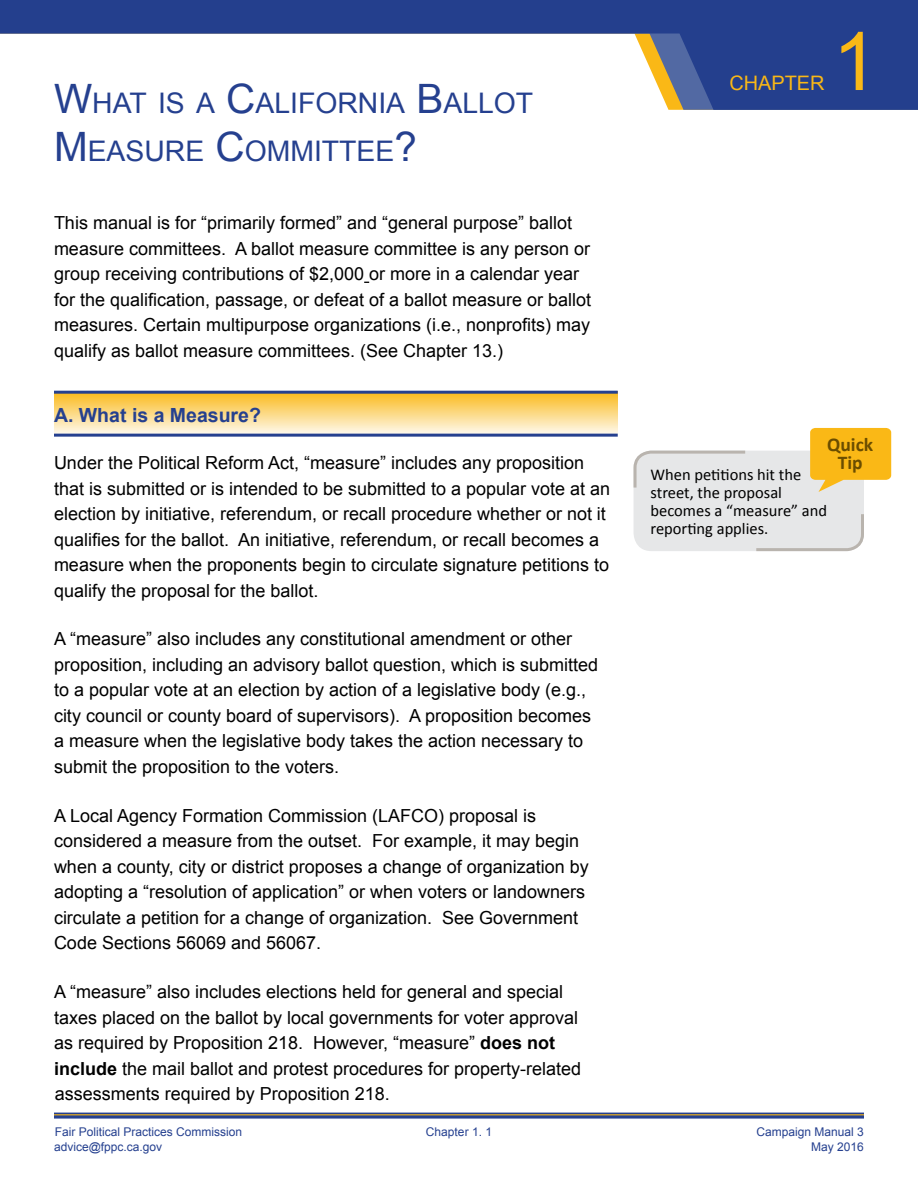
<style>
.page{position:relative;width:918px;height:1188px;background:#fff}
.page>*{position:absolute;margin:0;border:0;box-sizing:border-box;transform-origin:0 0}
.t1{font:81px "Arial";color:#fab816}
.t2{font:28.35px/48.6px "Arial";color:#25408f}
.t3{font:19.95px "Arial";color:#fab816}
.t4{font:700 19.5px "Arial";color:#25408f}
.t5{font:700 19.5px/18px "Calibri";color:#6a4d00;text-align:center}
.t6{font:18px/25.5px "Arial";color:#000}
.t7{font:16.5px/18px "Calibri";color:#000}
.t8{font:12px/15px "Arial";color:#25408f}
.s1{font-size:40.5px}
.s2{font-weight:700}
</style>
<div class="page">
<svg style="left:54px;top:394px;width:564px;height:40px;background:#f9d887"></svg>
<hr style="left:54px;top:391px;width:564px;height:3px;background:#25408f">
<hr style="left:54px;top:434px;width:564px;height:3px;background:#25408f">
<svg style="left:54px;top:1113px;width:810px;height:6px;background:#47598f"></svg>
<hr style="left:54px;top:1114px;width:810px;height:1px;background:#fab816">
<svg style="left:0;top:0;width:918px;height:110px"></svg>
<div style="left:634px;top:451px;width:230px;height:100px;background:#e6e7e8;border-radius:18px"></div>
<svg style="left:633px;top:450px;width:113px;height:41px"></svg>
<svg style="left:756px;top:514px;width:108px;height:38px"></svg>
<svg style="left:810px;top:428px;width:81px;height:64px"></svg>
<h2 class="t2" style="left:54px;top:79px;width:481px"><span class="s1">W</span>HAT IS A <span class="s1">C</span>ALIFORNIA <span class="s1">B</span>ALLOT<br><span class="s1">M</span>EASURE <span class="s1">C</span>OMM ITTEE<span class="s1">?</span></h2>
<p class="t6" style="left:54px;top:210px;width:539px">This manual is for “primarily formed” and “general purpose” ballot measure committees. A ballot measure committee is any person or group receiving contributions of $2,000 or more in a calendar year for the qualification, passage, or defeat of a ballot measure or ballot measures. Certain multipurpose organizations (i.e., nonprofits) may qualify as ballot measure committees. (See Chapter 13.)</p>
<p class="t4" style="left:54px;top:402px;width:208px">A. What is a Measure?</p>
<p class="t6" style="left:54px;top:450px;width:558px">Under the Political Reform Act, “measure” includes any proposition that is submitted or is intended to be submitted to a popular vote at an election by initiative, referendum, or recall procedure whether or not it qualifies for the ballot. An initiative, referendum, or recall becomes a measure when the proponents begin to circulate signature petitions to qualify the proposal for the ballot.</p>
<p class="t6" style="left:54px;top:627px;width:546px">A “measure” also includes any constitutional amendment or other proposition, including an advisory ballot question, which is submitted to a popular vote at an election by action of a legislative body (e.g., city council or county board of supervisors). A proposition becomes a measure when the legislative body takes the action necessary to submit the proposition to the voters.</p>
<p class="t6" style="left:54px;top:803px;width:536px">A Local Agency Formation Commission (LAFCO) proposal is considered a measure from the outset. For example, it may begin when a county, city or district proposes a change of organization by adopting a “resolution of application” or when voters or landowners circulate a petition for a change of organization. See Government Code Sections 56069 and 56067.</p>
<p class="t6" style="left:54px;top:979px;width:529px">A “measure” also includes elections held for general and special taxes placed on the ballot by local governments for voter approval as required by Proposition 218. However, “measure” <span class="s2">does not include</span> the mail ballot and protest procedures for property-related assessments required by Proposition 218.</p>
<p class="t3" style="left:729px;top:70px;width:97px">CHAPTER</p>
<h1 class="t1" style="left:833px;top:9px;width:47px">1</h1>
<p class="t5" style="left:827px;top:436px;width:48px">Quick<br>Tip</p>
<p class="t7" style="left:651px;top:466px;width:178px">When petitions hit the street, the proposal becomes a “measure” and reporting applies.</p>
<p class="t8" style="left:54px;top:1124px;width:190px">Fair Political Practices Commission advice@fppc.ca.gov</p>
<p class="t8" style="left:426px;top:1124px;width:68px">Chapter 1. 1</p>
<p class="t8" style="left:757px;top:1124px;width:109px;text-align:right">Campaign Manual 3<br>May 2016</p>
</div>
